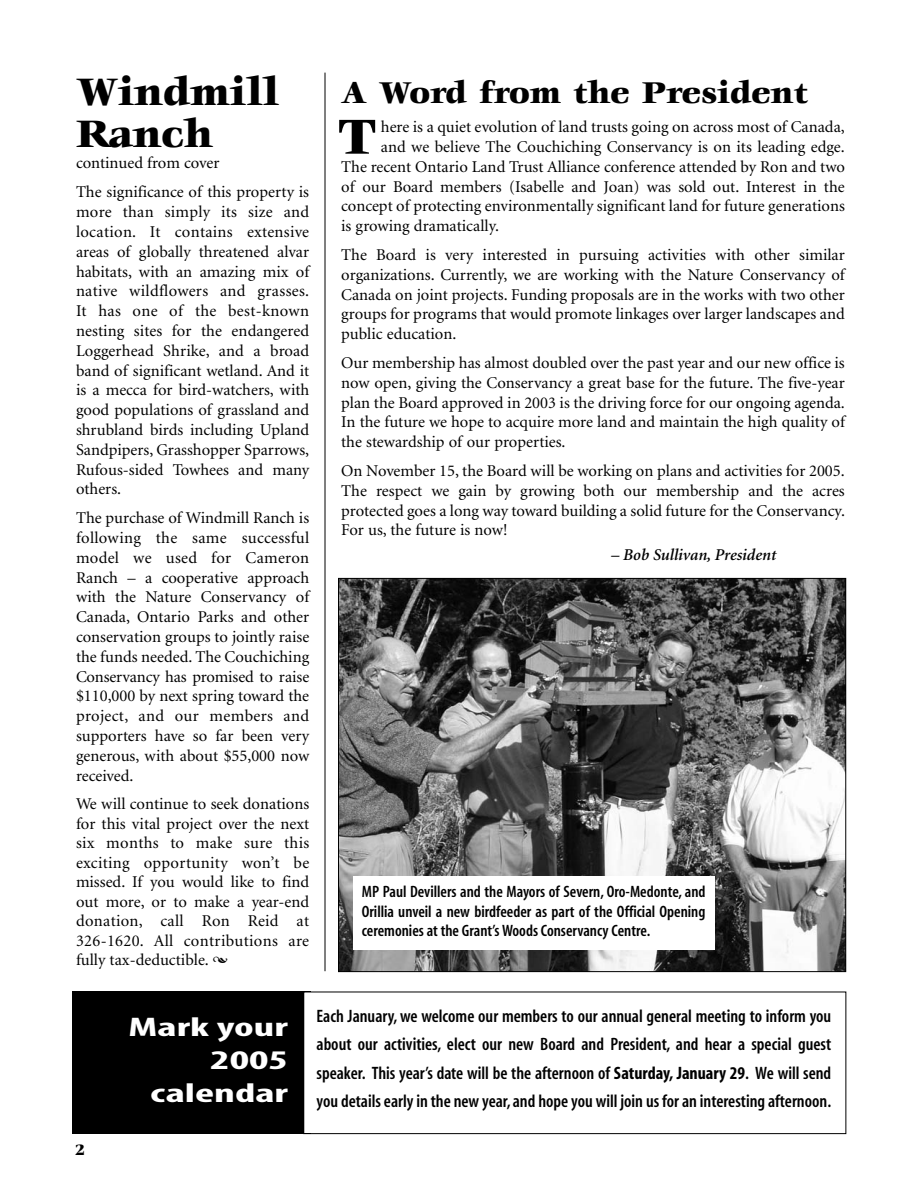
<style>
.page{position:relative;width:918px;height:1188px;background:#fff}
.page>*{position:absolute;margin:0;border:0;box-sizing:border-box;transform-origin:0 0}
.t1{font:900 54px "Veljovic";color:#000}
.t2{font:900 42px/42px "Veljovic";color:#000}
.t3{font:900 33px "Veljovic";color:#000}
.t4{font:27px/33px "Myriad MM 700 300";color:#fff;text-align:right;scale:1.69 1}
.t5{font:18px/28.5px "Myriad MM 565 300";color:#000;text-align:justify}
.t6{font:16.5px/19.8px "Minion";color:#000;text-align:justify}
.t7{font:16.5px/19.8px "Myriad MM 565 300";color:#000;text-align:justify}
.t8{font:italic 600 16.5px "Minion";color:#000}
.t9{font:900 16.5px "Veljovic";color:#000}
.s1{font-family:"Myriad MM 700 300"}
</style>
<div class="page">
<img style="left:340px;top:580px;width:504px;height:390px">
<hr style="left:325px;top:73px;width:1px;height:898px;background:#000">
<div style="left:353px;top:876px;width:361px;height:74px;background:#fff"></div>
<div style="left:72px;top:992px;width:239px;height:142px;background:#000"></div>
<div style="left:304px;top:992px;width:542px;height:141px;background:#fff"></div>
<div style="left:303px;top:992px;width:543px;height:142px;border:1px solid #000"></div>
<h2 class="t2" style="left:76px;top:74px;width:204px">Windmill<br>Ranch</h2>
<p class="t6" style="left:76px;top:150px;width:235px;line-height:29.1px">continued from cover<br>The significance of this property is</p>
<p class="t6" style="left:76px;top:204px;width:235px">more than simply its size and location. It contains extensive areas of globally threatened alvar habitats, with an amazing mix of native wildflowers and grasses.<br>It has one of the best-known nesting sites for the endangered Loggerhead Shrike, and a broad band of significant wetland. And it is a mecca for bird-watchers, with good populations of grassland and shrubland birds including Upland Sandpipers, Grasshopper Sparrows, Rufous-sided Towhees and many others.</p>
<p class="t6" style="left:76px;top:510px;width:235px">The purchase of Windmill Ranch is following the same successful model we used for Cameron Ranch – a cooperative approach with the Nature Conservancy of Canada, Ontario Parks and other conservation groups to jointly raise the funds needed. The Couchiching Conservancy has promised to raise $110,000 by next spring toward the project, and our members and supporters have so far been very generous, with about $55,000 now received.</p>
<p class="t6" style="left:76px;top:796px;width:235px">We will continue to seek donations for this vital project over the next six months to make sure this exciting opportunity won’t be missed. If you would like to find out more, or to make a year-end donation, call Ron Reid at 326-1620. All contributions are fully tax-deductible.</p>
<h3 class="t3" style="left:341px;top:79px;width:468px">A Word from the President</h3>
<p class="t6" style="left:381px;top:118px;width:465px">here is a quiet evolution of land trusts going on across most of Canada,</p>
<p class="t6" style="left:381px;top:138px;width:465px">and we believe The Couchiching Conservancy is on its leading edge.</p>
<p class="t6" style="left:341px;top:158px;width:505px">The recent Ontario Land Trust Alliance conference attended by Ron and two</p>
<p class="t6" style="left:341px;top:178px;width:505px">of our Board members (Isabelle and Joan) was sold out. Interest in the</p>
<p class="t6" style="left:341px;top:198px;width:505px">concept of protecting environmentally significant land for future generations</p>
<p class="t6" style="left:341px;top:217px;width:159px">is growing dramatically.</p>
<p class="t6" style="left:341px;top:246px;width:505px">The Board is very interested in pursuing activities with other similar organizations. Currently, we are working with the Nature Conservancy of Canada on joint projects. Funding proposals are in the works with two other groups for programs that would promote linkages over larger landscapes and public education.</p>
<p class="t6" style="left:341px;top:354px;width:505px">Our membership has almost doubled over the past year and our new office is now open, giving the Conservancy a great base for the future. The five-year plan the Board approved in 2003 is the driving force for our ongoing agenda.<br>In the future we hope to acquire more land and maintain the high quality of the stewardship of our properties.</p>
<p class="t6" style="left:341px;top:462px;width:505px">On November 15, the Board will be working on plans and activities for 2005.<br>The respect we gain by growing both our membership and the acres protected goes a long way toward building a solid future for the Conservancy.<br>For us, the future is now!</p>
<p class="t8" style="left:611px;top:548px;width:167px">– Bob Sullivan, President</p>
<h1 class="t1" style="left:338px;top:115px;width:40px">T</h1>
<p class="t7" style="left:362px;top:883px;width:345px">MP Paul Devillers and the Mayors of Severn, Oro-Medonte, and Orillia unveil a new birdfeeder as part of the Official Opening ceremonies at the Grant’s Woods Conservancy Centre.</p>
<p class="t9" style="left:75px;top:1143px;width:12px">2</p>
<h3 class="t4" style="left:128px;top:1013px;width:96px">Mark your<br>2005 calendar</h3>
<p class="t5" style="left:317px;top:1003px;width:516px">Each January, we welcome our members to our annual general meeting to inform you about our activities, elect our new Board and President, and hear a special guest speaker. This year’s date will be the afternoon of <span class="s1">Saturday, January 29</span>. We will send you details early in the new year, and hope you will join us for an interesting afternoon.</p>
</div>
